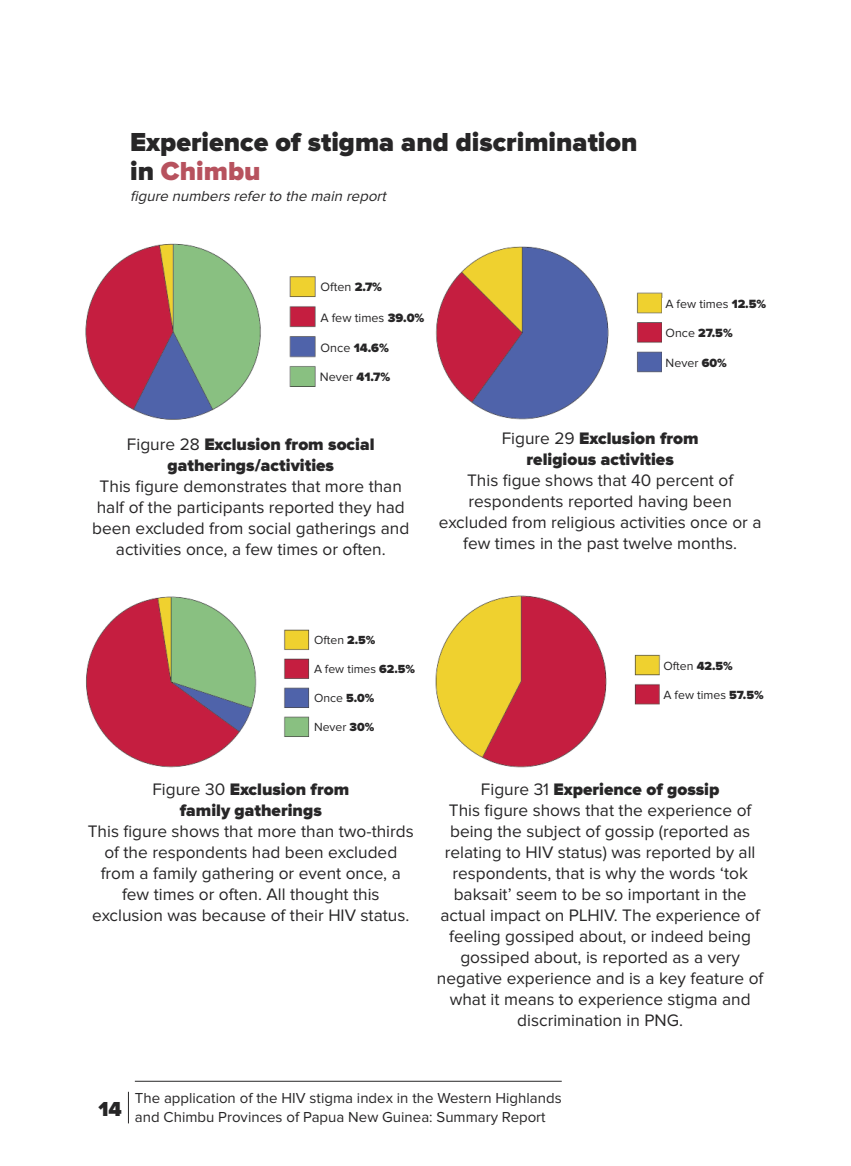
<style>
.page{position:relative;width:851px;height:1166px;background:#fff}
.page>*{position:absolute;margin:0;border:0;box-sizing:border-box;transform-origin:0 0}
.t1{font:900 27px/28.5px "Proxima Nova";color:#272627}
.t2{font:900 21px "Proxima Nova";color:#272627}
.t3{font:17.25px/21px "Proxima Nova";color:#272627;text-align:center}
.t4{font:900 17.25px/21px "Proxima Nova";color:#272627;text-align:center}
.t5{font:15px/19.5px "Proxima Nova";color:#272627}
.t6{font:italic 15px "Proxima Nova";color:#272627}
.t7{font:12.6px "Proxima Nova";color:#272627}
.t8{font:900 12.6px "Proxima Nova";color:#272627}
.t9{font:12.3px "Proxima Nova";color:#272627}
.t10{font:900 12.3px "Proxima Nova";color:#272627}
.t11{font:12.15px "Proxima Nova";color:#272627}
.s1{color:#b7525e}
.s2{font-weight:900}
.s3{font-weight:400}
</style>
<div class="page">
<hr style="left:135px;top:1080px;width:426px;height:1px;background:#272627">
<hr style="left:128px;top:1091px;width:1px;height:31px;background:#272627">
<img style="left:85px;top:243px;width:231px;height:177px">
<img style="left:435px;top:246px;width:228px;height:173px">
<div style="left:662px;top:298px;width:105px;height:111px;background:#fff"></div>
<img style="left:86px;top:596px;width:224px;height:172px">
<img style="left:435px;top:595px;width:226px;height:172px">
<div style="left:660px;top:660px;width:105px;height:51px;background:#fff"></div>
<h1 class="t1" style="left:130px;top:131px;width:509px">experience of stigma and discrimination in <span class="s1">Chimbu</span></h1>
<p class="t6" style="left:130px;top:191px;width:260px">figure numbers refer to the main report</p>
<p class="t7" style="left:320px;top:282px;width:63px">Often <span class="s2">2.7%</span></p>
<p class="t7" style="left:320px;top:314px;width:105px">A few times <span class="s2">39.0%</span></p>
<p class="t8" style="left:320px;top:344px;width:70px"><span class="s3">Once</span> 14.6%</p>
<p class="t7" style="left:320px;top:372px;width:72px">Never <span class="s2">41.7%</span></p>
<p class="t9" style="left:665px;top:300px;width:102px">A few times <span class="s2">12.5%</span></p>
<p class="t10" style="left:665px;top:329px;width:69px"><span class="s3">Once</span> 27.5%</p>
<p class="t9" style="left:665px;top:358px;width:63px">Never <span class="s2">60%</span></p>
<p class="t4" style="left:127px;top:435px;width:249px"><span class="s3">Figure 28</span> exclusion from social gatherings/activities</p>
<p class="t3" style="left:92px;top:477px;width:318px">This figure demonstrates that more than half of the participants reported they had been excluded from social gatherings and activities once, a few times or often.</p>
<p class="t4" style="left:501px;top:429px;width:198px"><span class="s3">Figure 29</span> exclusion from religious activities</p>
<p class="t3" style="left:439px;top:471px;width:324px">This figue shows that 40 percent of respondents reported having been excluded from religious activities once or a few times in the past twelve months.</p>
<p class="t11" style="left:314px;top:635px;width:63px">Often <span class="s2">2.5%</span></p>
<p class="t11" style="left:314px;top:664px;width:102px">A few times <span class="s2">62.5%</span></p>
<p class="t11" style="left:314px;top:693px;width:62px">Once <span class="s2">5.0%</span></p>
<p class="t11" style="left:314px;top:722px;width:62px">Never <span class="s2">30%</span></p>
<p class="t4" style="left:152px;top:779px;width:198px"><span class="s3">Figure 30</span> exclusion from family gatherings</p>
<p class="t3" style="left:88px;top:821px;width:327px">This figure shows that more than two-thirds of the respondents had been excluded from a family gathering or event once, a few times or often. All thought this exclusion was because of their HIV status.</p>
<p class="t9" style="left:663px;top:661px;width:71px">Often <span class="s2">42.5%</span></p>
<p class="t9" style="left:663px;top:690px;width:102px">A few times <span class="s2">57.5%</span></p>
<p class="t3" style="left:437px;top:779px;width:328px">Figure 31 <span class="s2">experience of gossip<br></span>This figure shows that the experience of being the subject of gossip (reported as relating to HIV status) was reported by all respondents, that is why the words ‘tok baksait’ seem to be so important in the actual impact on PLHIV. The experience of feeling gossiped about, or indeed being gossiped about, is reported as a very negative experience and is a key feature of what it means to experience stigma and discrimination in PNG.</p>
<p class="t2" style="left:98px;top:1101px;width:25px">14</p>
<p class="t5" style="left:135px;top:1089px;width:428px">The application of the HIV stigma index in the Western Highlands and Chimbu Provinces of Papua New Guinea: Summary Report</p>
</div>
